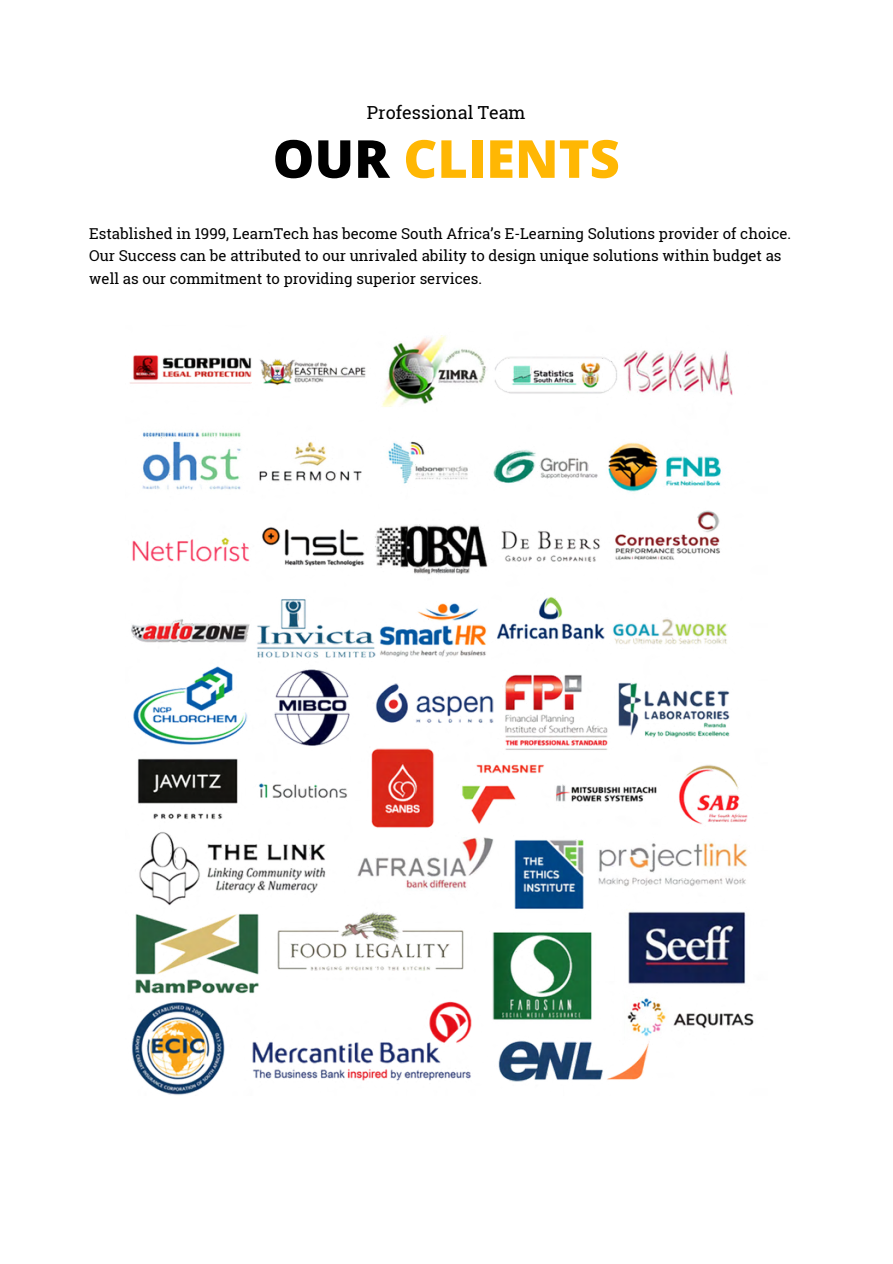
<style>
.page{position:relative;width:893px;height:1264px;background:#fff}
.page>*{position:absolute;margin:0;border:0;box-sizing:border-box;transform-origin:0 0}
.t1{font:800 52.5px "Open Sans";color:#ffb703}
.t2{font:18px "Roboto Slab";color:#000}
.t3{font:15px/22.5px "Roboto Slab";color:#000}
.s1{color:#000}
</style>
<div class="page">
<img style="left:130px;top:335px;width:624px;height:760px">
<p class="t2" style="left:367px;top:100px;width:160px">Professional Team</p>
<h1 class="t1" style="left:272px;top:122px;width:348px"><span class="s1">OUR</span> CLIENTS</h1>
<p class="t3" style="left:89px;top:221px;width:703px">Established in 1999, LearnTech has become South Africa’s E-Learning Solutions provider of choice.<br>Our Success can be attributed to our unrivaled ability to design unique solutions within budget as well as our commitment to providing superior services.</p>
</div>
